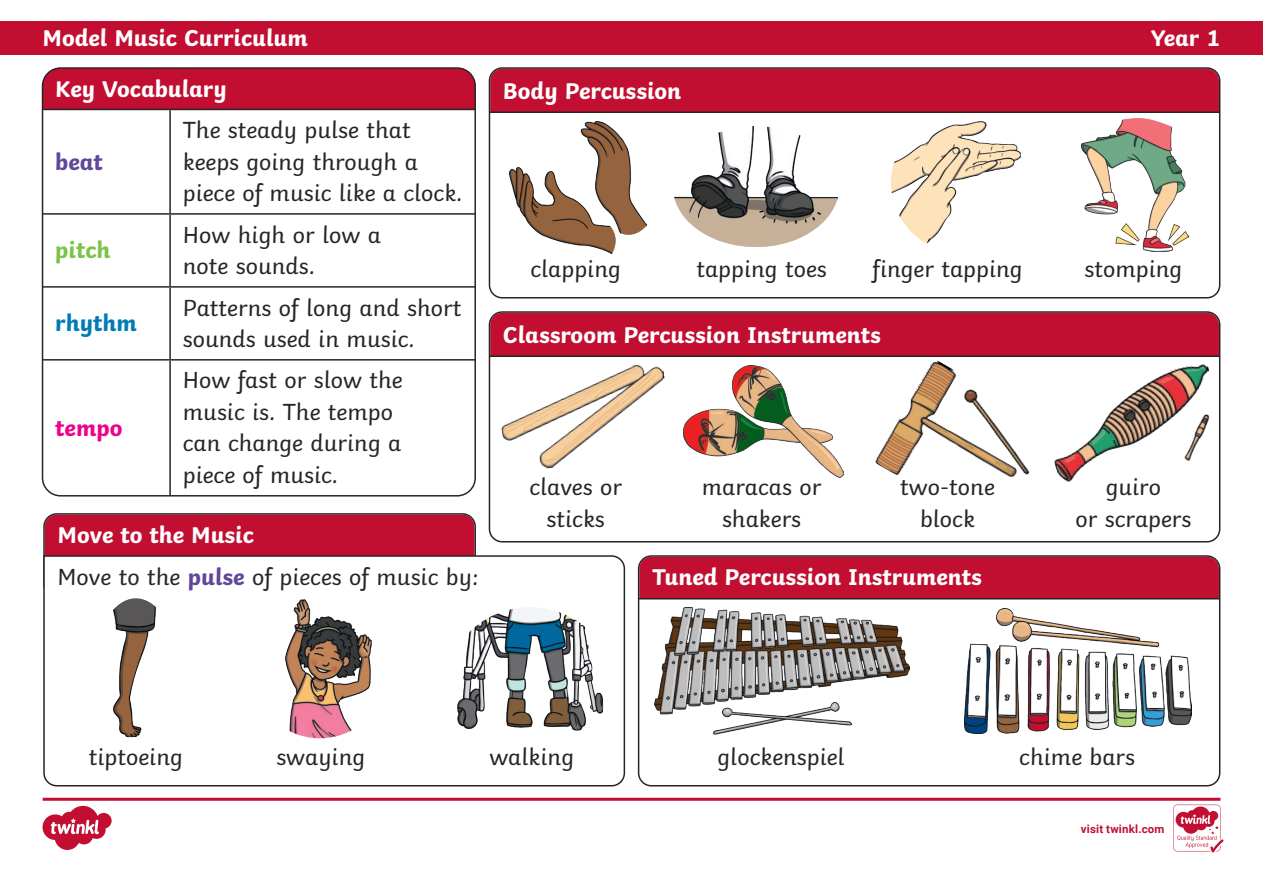
<style>
.page{position:relative;width:1263px;height:893px;background:#fff}
.page>*{position:absolute;margin:0;border:0;box-sizing:border-box;transform-origin:0 0}
.KS1_Body_Copy{font:24px/31.5px "Twinkl";color:#282526}
.Heading_3_Bordered{font:700 24px "Twinkl";color:#fff}
.t1{font:700 24px "Twinkl";color:#007bb3}
.t2{font:700 24px "Twinkl";color:#7dc34a}
.t3{font:700 24px "Twinkl";color:#ed028c}
.t4{font:700 24px "Twinkl";color:#62469c}
.t5{font:700 11.4px "Roboto";letter-spacing:.02em;color:#c10e31}
.s1{font-weight:700;color:#62469c}
</style>
<div class="page">
<div style="left:0;top:21px;width:1263px;height:34px;background:#c10e31"></div>
<div style="left:45px;top:515px;width:429px;height:41px;background:#c10e31"></div>
<div style="left:43px;top:513px;width:433px;height:86px;border:2px solid #282526;border-radius:13px"></div>
<svg style="left:43px;top:554px;width:583px;height:233px"></svg>
<div style="left:490px;top:69px;width:729px;height:42px;background:#c10e31"></div>
<hr style="left:489px;top:112px;width:731px;height:1px;background:#282526">
<div style="left:489px;top:67px;width:731px;height:231px;border:2px solid #282526;border-radius:13px"></div>
<div style="left:490px;top:313px;width:729px;height:42px;background:#c10e31"></div>
<hr style="left:489px;top:355px;width:731px;height:2px;background:#282526">
<div style="left:489px;top:311px;width:731px;height:231px;border:2px solid #282526;border-radius:13px"></div>
<div style="left:639px;top:557px;width:580px;height:41px;background:#c10e31"></div>
<hr style="left:638px;top:598px;width:582px;height:1px;background:#282526">
<div style="left:638px;top:555px;width:582px;height:231px;border:2px solid #282526;border-radius:13px"></div>
<div style="left:43px;top:68px;width:432px;height:41px;background:#c10e31"></div>
<hr style="left:43px;top:109px;width:127px;height:1px;background:#282526">
<hr style="left:170px;top:109px;width:305px;height:1px;background:#282526">
<hr style="left:169px;top:110px;width:2px;height:103px;background:#282526">
<hr style="left:43px;top:213px;width:127px;height:2px;background:#282526">
<hr style="left:170px;top:213px;width:305px;height:2px;background:#282526">
<hr style="left:169px;top:215px;width:2px;height:71px;background:#282526">
<hr style="left:43px;top:286px;width:127px;height:2px;background:#282526">
<hr style="left:170px;top:286px;width:305px;height:2px;background:#282526">
<hr style="left:169px;top:288px;width:2px;height:71px;background:#282526">
<hr style="left:43px;top:359px;width:127px;height:2px;background:#282526">
<hr style="left:170px;top:359px;width:305px;height:2px;background:#282526">
<hr style="left:169px;top:361px;width:2px;height:135px;background:#282526">
<div style="left:42px;top:67px;width:434px;height:429px;border:2px solid #282526;border-radius:18px"></div>
<img style="left:509px;top:121px;width:137px;height:133px">
<img style="left:675px;top:127px;width:162px;height:120px">
<img style="left:891px;top:121px;width:130px;height:122px">
<img style="left:1082px;top:118px;width:106px;height:134px">
<img style="left:501px;top:364px;width:164px;height:105px">
<img style="left:875px;top:360px;width:155px;height:118px">
<img style="left:1054px;top:362px;width:167px;height:130px">
<img style="left:654px;top:607px;width:256px;height:128px">
<img style="left:964px;top:608px;width:228px;height:125px">
<img style="left:106px;top:598px;width:72px;height:139px">
<img style="left:264px;top:599px;width:108px;height:139px">
<img style="left:457px;top:607px;width:146px;height:123px">
<img style="left:683px;top:365px;width:160px;height:112px">
<svg style="left:43px;top:798px;width:1180px;height:54px"></svg>
<p class="Heading_3_Bordered" style="left:43px;top:18px;width:267px">Model Music Curriculum</p>
<p class="Heading_3_Bordered" style="left:1151px;top:18px;width:71px">Year 1</p>
<p class="Heading_3_Bordered" style="left:55px;top:69px;width:173px">Key Vocabulary</p>
<p class="t4" style="left:55px;top:142px;width:49px">beat</p>
<p class="t2" style="left:55px;top:230px;width:57px">pitch</p>
<p class="t1" style="left:55px;top:303px;width:83px">rhythm</p>
<p class="t3" style="left:55px;top:408px;width:69px">tempo</p>
<p class="KS1_Body_Copy" style="left:183px;top:112px;width:281px">The steady pulse that keeps going through a piece of music like a clock.</p>
<p class="KS1_Body_Copy" style="left:183px;top:217px;width:200px">How high or low a note sounds.</p>
<p class="KS1_Body_Copy" style="left:183px;top:290px;width:280px">Patterns of long and short sounds used in music.</p>
<p class="KS1_Body_Copy" style="left:183px;top:362px;width:221px">How fast or slow the music is. The tempo can change during a piece of music.</p>
<p class="Heading_3_Bordered" style="left:58px;top:515px;width:198px">Move to the Music</p>
<p class="KS1_Body_Copy" style="left:58px;top:559px;width:422px">Move to the <span class="s1">pulse</span> of pieces of music by:</p>
<p class="Heading_3_Bordered" style="left:503px;top:71px;width:180px">Body Percussion</p>
<p class="KS1_Body_Copy" style="left:530px;top:251px;width:92px">clapping</p>
<p class="KS1_Body_Copy" style="left:696px;top:251px;width:132px">tapping toes</p>
<p class="KS1_Body_Copy" style="left:872px;top:251px;width:152px">finger tapping</p>
<p class="Heading_3_Bordered" style="left:503px;top:315px;width:379px">Classroom Percussion Instruments</p>
<p class="KS1_Body_Copy" style="left:529px;top:469px;width:94px;text-align:center">claves or sticks</p>
<p class="KS1_Body_Copy" style="left:702px;top:469px;width:121px;text-align:center">maracas or shakers</p>
<p class="KS1_Body_Copy" style="left:900px;top:469px;width:96px;text-align:center">two-tone block</p>
<p class="Heading_3_Bordered" style="left:652px;top:557px;width:331px">Tuned Percussion Instruments</p>
<p class="KS1_Body_Copy" style="left:1084px;top:251px;width:99px">stomping</p>
<p class="KS1_Body_Copy" style="left:1075px;top:469px;width:118px;text-align:center">guiro<br>or scrapers</p>
<p class="KS1_Body_Copy" style="left:89px;top:739px;width:96px">tiptoeing</p>
<p class="KS1_Body_Copy" style="left:276px;top:739px;width:90px">swaying</p>
<p class="KS1_Body_Copy" style="left:489px;top:739px;width:86px">walking</p>
<p class="KS1_Body_Copy" style="left:717px;top:739px;width:129px">glockenspiel</p>
<p class="KS1_Body_Copy" style="left:1019px;top:739px;width:117px">chime bars</p>
<p class="t5" style="left:1081px;top:821px;width:85px">visit twinkl.com</p>
</div>
